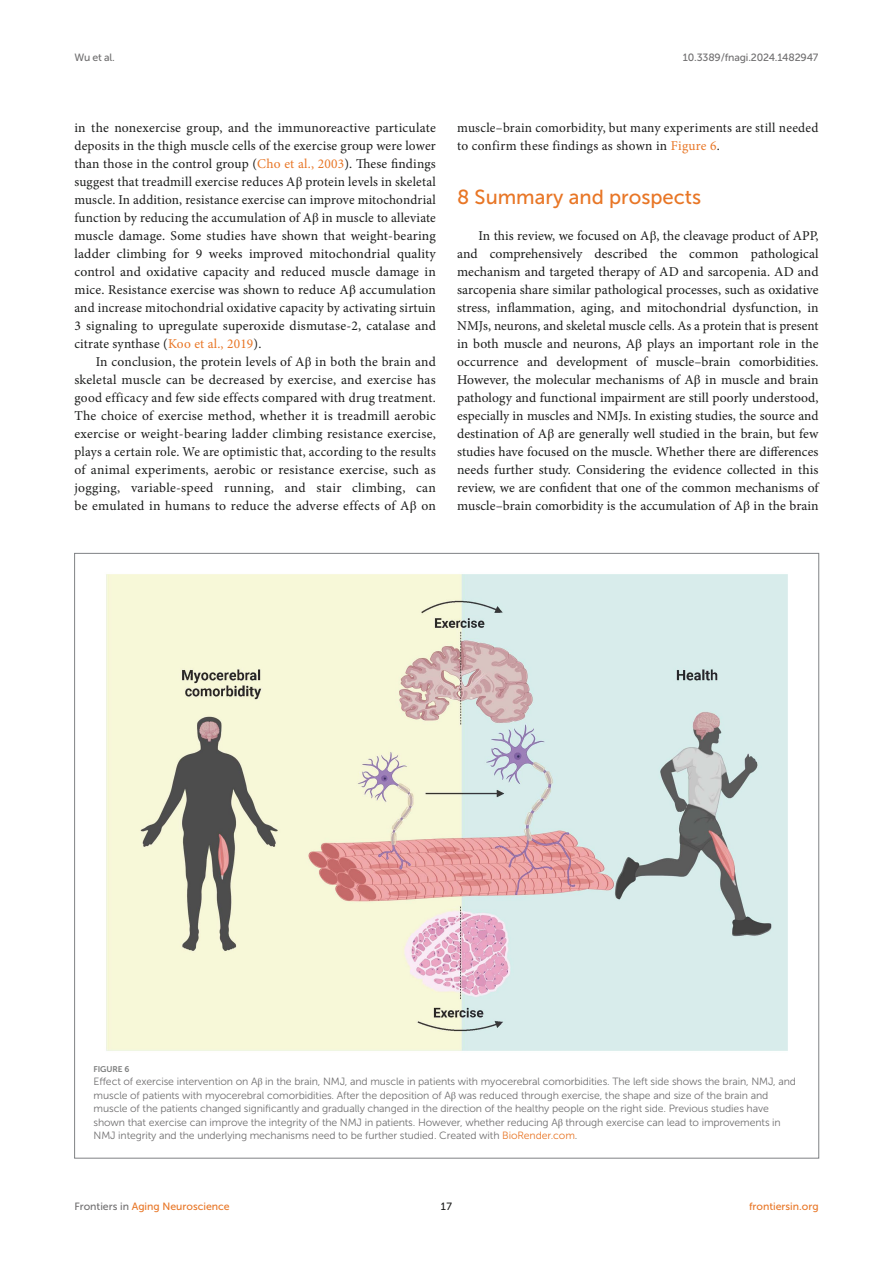
<style>
.page{position:relative;width:893px;height:1263px;background:#fff}
.page>*{position:absolute;margin:0;border:0;box-sizing:border-box;transform-origin:0 0}
.HEAD_1{font:20.25px "Museo Sans 500";color:#e87626}
.TEXT{font:13.5px/18px "Minion Pro";letter-spacing:.015em;color:#1b1c1b;text-align:justify}
.FIG_LEG{font:10.5px/13.5px "Museo Sans 300";letter-spacing:-.01em;color:#706f70}
.t1{font:10.5px "Museo Sans 500";color:#e87626}
.t2{font:10.5px "Museo Sans 500";letter-spacing:-.015em;color:#706f70}
.t3{font:10.5px "Museo Sans 500";color:#1b1c1b}
.FIG_HD{font:8.25px "Museo Sans 700";letter-spacing:-.01em;color:#7e7f7f}
.s1{color:#e87626}
.s2{font-family:"STIX General"}
.s3{color:#706f70}
</style>
<div class="page">
<img style="left:106px;top:574px;width:682px;height:477px">
<p class="t2" style="left:74px;top:51px;width:42px">Wu et al.</p>
<p class="t2" style="left:683px;top:51px;width:137px">10.3389/fnagi.2024.1482947</p>
<p class="TEXT" style="left:74px;top:119px;width:363px">in the nonexercise group, and the immunoreactive particulate deposits in the thigh muscle cells of the exercise group were lower than those in the control group (<span class="s1">Cho et al., 2003</span>). These findings suggest that treadmill exercise reduces A<span class="s2">β</span> protein levels in skeletal muscle. In addition, resistance exercise can improve mitochondrial function by reducing the accumulation of A<span class="s2">β</span> in muscle to alleviate muscle damage. Some studies have shown that weight-bearing ladder climbing for 9 weeks improved mitochondrial quality control and oxidative capacity and reduced muscle damage in mice. Resistance exercise was shown to reduce A<span class="s2">β</span> accumulation and increase mitochondrial oxidative capacity by activating sirtuin 3 signaling to upregulate superoxide dismutase-2, catalase and citrate synthase (<span class="s1">Koo et al., 2019</span>).</p>
<p class="TEXT" style="left:74px;top:353px;width:363px;text-indent:21px">In conclusion, the protein levels of A<span class="s2">β</span> in both the brain and skeletal muscle can be decreased by exercise, and exercise has good efficacy and few side effects compared with drug treatment.<br>The choice of exercise method, whether it is treadmill aerobic exercise or weight-bearing ladder climbing resistance exercise, plays a certain role. We are optimistic that, according to the results of animal experiments, aerobic or resistance exercise, such as jogging, variable-speed running, and stair climbing, can be emulated in humans to reduce the adverse effects of A<span class="s2">β</span> on</p>
<p class="TEXT" style="left:457px;top:119px;width:363px">muscle–brain comorbidity, but many experiments are still needed to confirm these findings as shown in <span class="s1">Figure 6</span>.</p>
<p class="HEAD_1" style="left:457px;top:186px;width:246px">8 Summary and prospects</p>
<p class="TEXT" style="left:457px;top:227px;width:363px;text-indent:21px">In this review, we focused on A<span class="s2">β</span>, the cleavage product of APP, and comprehensively described the common pathological mechanism and targeted therapy of AD and sarcopenia. AD and sarcopenia share similar pathological processes, such as oxidative stress, inflammation, aging, and mitochondrial dysfunction, in NMJs, neurons, and skeletal muscle cells. As a protein that is present in both muscle and neurons, A<span class="s2">β</span> plays an important role in the occurrence and development of muscle–brain comorbidities.<br>However, the molecular mechanisms of A<span class="s2">β</span> in muscle and brain pathology and functional impairment are still poorly understood, especially in muscles and NMJs. In existing studies, the source and destination of A<span class="s2">β</span> are generally well studied in the brain, but few studies have focused on the muscle. Whether there are differences needs further study. Considering the evidence collected in this review, we are confident that one of the common mechanisms of muscle–brain comorbidity is the accumulation of A<span class="s2">β</span> in the brain</p>
<p class="FIG_HD" style="left:94px;top:1064px;width:37px">FIGURE 6</p>
<p class="FIG_LEG" style="left:94px;top:1075px;width:704px">Effect of exercise intervention on A<span class="s2">β</span> in the brain, NMJ, and muscle in patients with myocerebral comorbidities. The left side shows the brain, NMJ, and muscle of patients with myocerebral comorbidities. After the deposition of A<span class="s2">β</span> was reduced through exercise, the shape and size of the brain and muscle of the patients changed significantly and gradually changed in the direction of the healthy people on the right side. Previous studies have shown that exercise can improve the integrity of the NMJ in patients. However, whether reducing A<span class="s2">β</span> through exercise can lead to improvements in NMJ integrity and the underlying mechanisms need to be further studied. Created with <span class="s1">BioRender.com</span>.</p>
<p class="t1" style="left:74px;top:1200px;width:157px"><span class="s3">Frontiers in</span> Aging Neuroscience</p>
<p class="t3" style="left:441px;top:1200px;width:13px">17</p>
<p class="t1" style="left:749px;top:1200px;width:71px">frontiersin.org</p>
</div>
